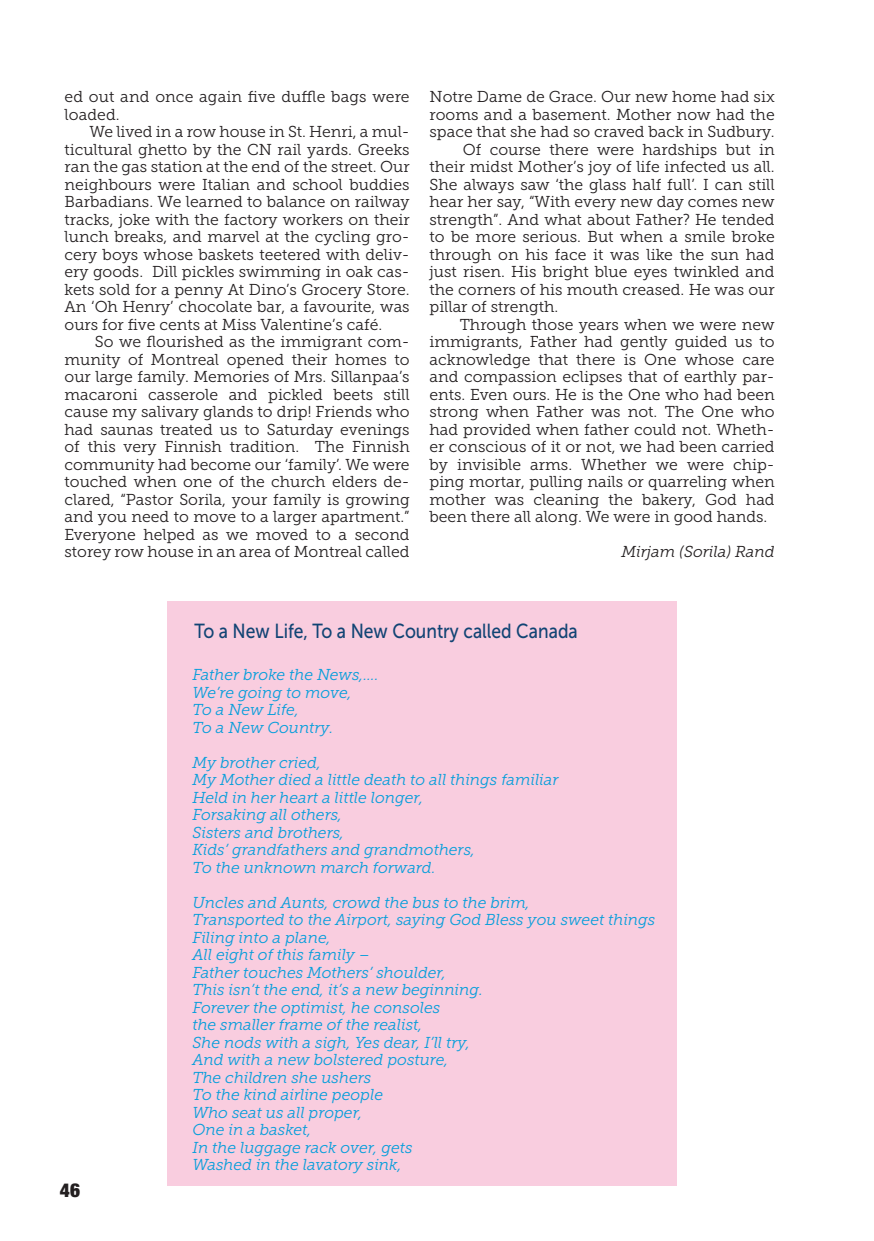
<style>
.page{position:relative;width:874px;height:1241px;background:#fff}
.page>*{position:absolute;margin:0;border:0;box-sizing:border-box;transform-origin:0 0}
.t1{font:20.3px "Museo Sans 500";color:#114474;scale:.86 1}
.t2{font:900 condensed 19.25px "Helvetica Neue LT Std";color:#231f20}
.t3{font:15.75px/17.5px "Museo Slab 300";color:#231f20;text-align:justify}
.t4{font:italic 15.75px/17.5px "Museo Slab 300";color:#069edb}
.t5{font:italic 15.75px "Museo Slab 300";letter-spacing:-.005em;color:#231f20}
</style>
<div class="page">
<div style="left:167px;top:601px;width:509px;height:585px;background:#f9cddf"></div>
<p class="t3" style="left:64px;top:88px;width:346px">ed out and once again five duffle bags were loaded.</p>
<p class="t3" style="left:64px;top:123px;width:346px;text-indent:25px">We lived in a row house in St. Henri, a mul&shy;ticultural ghetto by the CN rail yards. Greeks ran the gas station at the end of the street. Our neighbours were Italian and school buddies Barbadians. We learned to balance on railway tracks, joke with the factory workers on their lunch breaks, and marvel at the cycling gro&shy;cery boys whose baskets teetered with deliv&shy;ery goods. Dill pickles swimming in oak cas&shy;kets sold for a penny At Dino’s Grocery Store.<br>An ‘Oh Henry’ chocolate bar, a favourite, was ours for five cents at Miss Valentine’s café.</p>
<p class="t3" style="left:64px;top:333px;width:346px;text-indent:30px">So we flourished as the immigrant com&shy;munity of Montreal opened their homes to our large family. Memories of Mrs. Sillanpaa’s macaroni casserole and pickled beets still cause my salivary glands to drip! Friends who had saunas treated us to Saturday evenings of this very Finnish tradition. The Finnish community had become our ‘family’. We were touched when one of the church elders de&shy;clared, “Pastor Sorila, your family is growing and you need to move to a larger apartment.” Everyone helped as we moved to a second storey row house in an area of Montreal called</p>
<p class="t3" style="left:429px;top:88px;width:346px">Notre Dame de Grace. Our new home had six</p>
<p class="t3" style="left:429px;top:105px;width:346px">rooms and a basement. Mother now had the</p>
<p class="t3" style="left:429px;top:123px;width:346px">space that she had so craved back in Sudbury.</p>
<p class="t3" style="left:462px;top:140px;width:313px">Of course there were hardships but in</p>
<p class="t3" style="left:429px;top:158px;width:346px">their midst Mother’s joy of life infected us all.</p>
<p class="t3" style="left:429px;top:175px;width:346px">She always saw ‘the glass half full’. I can still</p>
<p class="t3" style="left:429px;top:193px;width:346px">hear her say, “With every new day comes new</p>
<p class="t3" style="left:429px;top:210px;width:346px">strength”. And what about Father? He tended</p>
<p class="t3" style="left:429px;top:228px;width:346px">to be more serious. But when a smile broke</p>
<p class="t3" style="left:429px;top:245px;width:346px">through on his face it was like the sun had</p>
<p class="t3" style="left:429px;top:263px;width:346px">just risen. His bright blue eyes twinkled and</p>
<p class="t3" style="left:429px;top:280px;width:346px">the corners of his mouth creased. He was our</p>
<p class="t3" style="left:429px;top:298px;width:130px">pillar of strength.</p>
<p class="t3" style="left:459px;top:315px;width:316px">Through those years when we were new</p>
<p class="t3" style="left:429px;top:333px;width:346px">immigrants, Father had gently guided us to</p>
<p class="t3" style="left:429px;top:350px;width:346px">acknowledge that there is One whose care</p>
<p class="t3" style="left:429px;top:368px;width:346px">and compassion eclipses that of earthly par-</p>
<p class="t3" style="left:429px;top:385px;width:346px">ents. Even ours. He is the One who had been</p>
<p class="t3" style="left:429px;top:403px;width:346px">strong when Father was not. The One who</p>
<p class="t3" style="left:429px;top:420px;width:346px">had provided when father could not. Wheth-</p>
<p class="t3" style="left:429px;top:438px;width:346px">er conscious of it or not, we had been carried</p>
<p class="t3" style="left:429px;top:455px;width:346px">by invisible arms. Whether we were chip-</p>
<p class="t3" style="left:429px;top:473px;width:346px">ping mortar, pulling nails or quarreling when</p>
<p class="t3" style="left:429px;top:490px;width:346px">mother was cleaning the bakery, God had</p>
<p class="t3" style="left:429px;top:508px;width:339px">been there all along. We were in good hands.</p>
<p class="t5" style="left:621px;top:543px;width:154px">Mirjam (Sorila) Rand</p>
<p class="t2" style="left:60px;top:1177px;width:22px">46</p>
<p class="t1" style="left:194px;top:619px;width:447px">To a New Life, To a New Country called Canada</p>
<p class="t4" style="left:192px;top:666px;width:187px">Father broke the News,….<br>We’re going to move,<br>To a New Life,<br>To a New Country.</p>
<p class="t4" style="left:192px;top:753px;width:367px">My brother cried,<br>My Mother died a little death to all things familiar<br>Held in her heart a little longer,<br>Forsaking all others,<br>Sisters and brothers,<br>Kids’ grandfathers and grandmothers,<br>To the unknown march forward.</p>
<p class="t4" style="left:192px;top:893px;width:464px">Uncles and Aunts, crowd the bus to the brim,<br>Transported to the Airport, saying God Bless you sweet things<br>Filing into a plane,<br>All eight of this family –<br>Father touches Mothers’ shoulder,<br>This isn’t the end, it’s a new beginning.<br>Forever the optimist, he consoles<br>the smaller frame of the realist,<br>She nods with a sigh, Yes dear, I’ll try,<br>And with a new bolstered posture,<br>The children she ushers<br>To the kind airline people<br>Who seat us all proper,<br>One in a basket,<br>In the luggage rack over, gets<br>Washed in the lavatory sink,</p>
</div>
